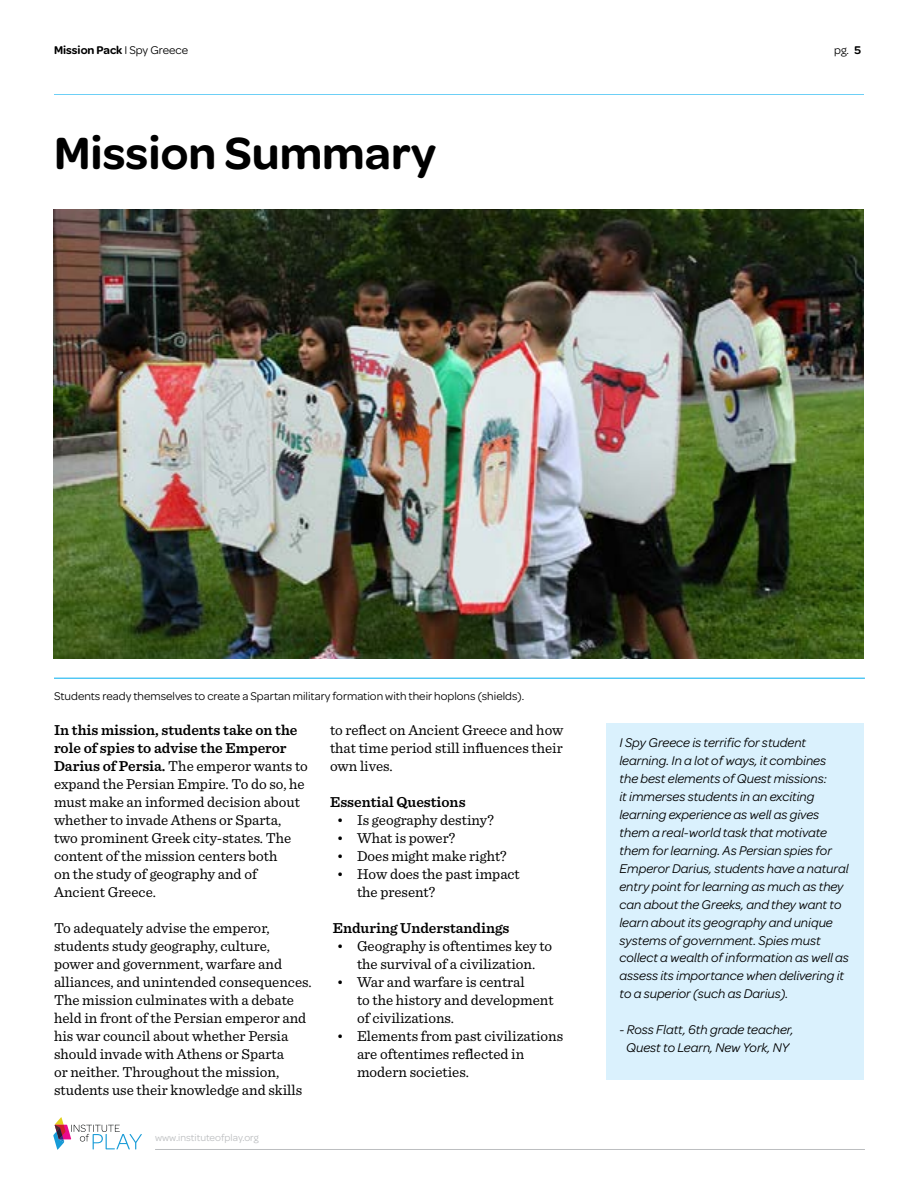
<style>
.page{position:relative;width:918px;height:1188px;background:#fff}
.page>*{position:absolute;margin:0;border:0;box-sizing:border-box;transform-origin:0 0}
.t1{font:600 48px "Omnes";color:#000}
.t2{font:15px/18px "Sentinel";color:#000}
.t3{font:600 15px "Sentinel";color:#000}
.t4{font:italic 13.5px/18px "Omnes";color:#000}
.t5{font:12px "Omnes";color:#000}
.t6{font:600 12px "Omnes";color:#000}
.t7{font:10.5px "Omnes";color:#bcbec0}
.s1{font-weight:400}
.s2{font-weight:600}
</style>
<div class="page">
<hr style="left:155px;top:1149px;width:710px;height:1px;background:#bcbec0">
<svg style="left:53px;top:1117px;width:89px;height:33px"></svg>
<hr style="left:54px;top:94px;width:810px;height:1px;background:#6dcff6">
<img style="left:54px;top:209px;width:810px;height:449px">
<hr style="left:54px;top:678px;width:811px;height:1px;background:#00aeef">
<div style="left:606px;top:724px;width:258px;height:356px;background:#daf1fd"></div>
<p class="t6" style="left:54px;top:41px;width:136px">Mission Pack <span class="s1">I Spy Greece</span></p>
<p class="t5" style="left:834px;top:42px;width:28px">pg. <span class="s2">5</span></p>
<h1 class="t1" style="left:54px;top:118px;width:384px">Mission Summary</h1>
<p class="t5" style="left:54px;top:688px;width:472px">Students ready themselves to create a Spartan military formation with their hoplons (shields).</p>
<p class="t2" style="left:54px;top:721px;width:255px"><span class="s2">In this mission, students take on the role of spies to advise the Emperor Darius of Persia.</span> The emperor wants to expand the Persian Empire. To do so, he must make an informed decision about whether to invade Athens or Sparta, two prominent Greek city-states. The content of the mission centers both<br>on the study of geography and of Ancient Greece.</p>
<p class="t2" style="left:54px;top:919px;width:259px">To adequately advise the emperor, students study geography, culture, power and government, warfare and alliances, and unintended consequences.<br>The mission culminates with a debate held in front of the Persian emperor and his war council about whether Persia should invade with Athens or Sparta<br>or neither. Throughout the mission, students use their knowledge and skills</p>
<p class="t7" style="left:155px;top:1131px;width:105px">www.instituteofplay.org</p>
<p class="t2" style="left:330px;top:721px;width:235px;text-align:justify">to reflect on Ancient Greece and how that time period still influences their own lives.</p>
<p class="t3" style="left:330px;top:793px;width:137px">Essential Questions</p>
<p class="t2" style="left:337px;top:811px;width:159px">• Is geography destiny?</p>
<p class="t2" style="left:337px;top:829px;width:120px">• What is power?</p>
<p class="t2" style="left:337px;top:847px;width:171px">• Does might make right?</p>
<p class="t2" style="left:357px;top:865px;width:164px;text-indent:-20px">• How does the past impact the present?</p>
<p class="t3" style="left:333px;top:919px;width:178px">Enduring Understandings</p>
<p class="t2" style="left:337px;top:937px;width:217px;text-align:center">• Geography is oftentimes key to the survival of a civilization.</p>
<p class="t2" style="left:357px;top:973px;width:198px;text-indent:-20px">• War and warfare is central<br>to the history and development of civilizations.</p>
<p class="t2" style="left:357px;top:1027px;width:208px;text-indent:-20px">• Elements from past civilizations are oftentimes reflected in modern societies.</p>
<p class="t4" style="left:620px;top:732px;width:231px">I Spy Greece is terrific for student learning. In a lot of ways, it combines<br>the best elements of Quest missions:<br>it immerses students in an exciting learning experience as well as gives them a real-world task that motivate them for learning. As Persian spies for Emperor Darius, students have a natural entry point for learning as much as they can about the Greeks, and they want to learn about its geography and unique systems of government. Spies must collect a wealth of information as well as assess its importance when delivering it to a superior (such as Darius).</p>
<p class="t4" style="left:620px;top:1020px;width:176px;text-align:center">- Ross Flatt, 6th grade teacher,<br>Quest to Learn, New York, NY</p>
</div>
